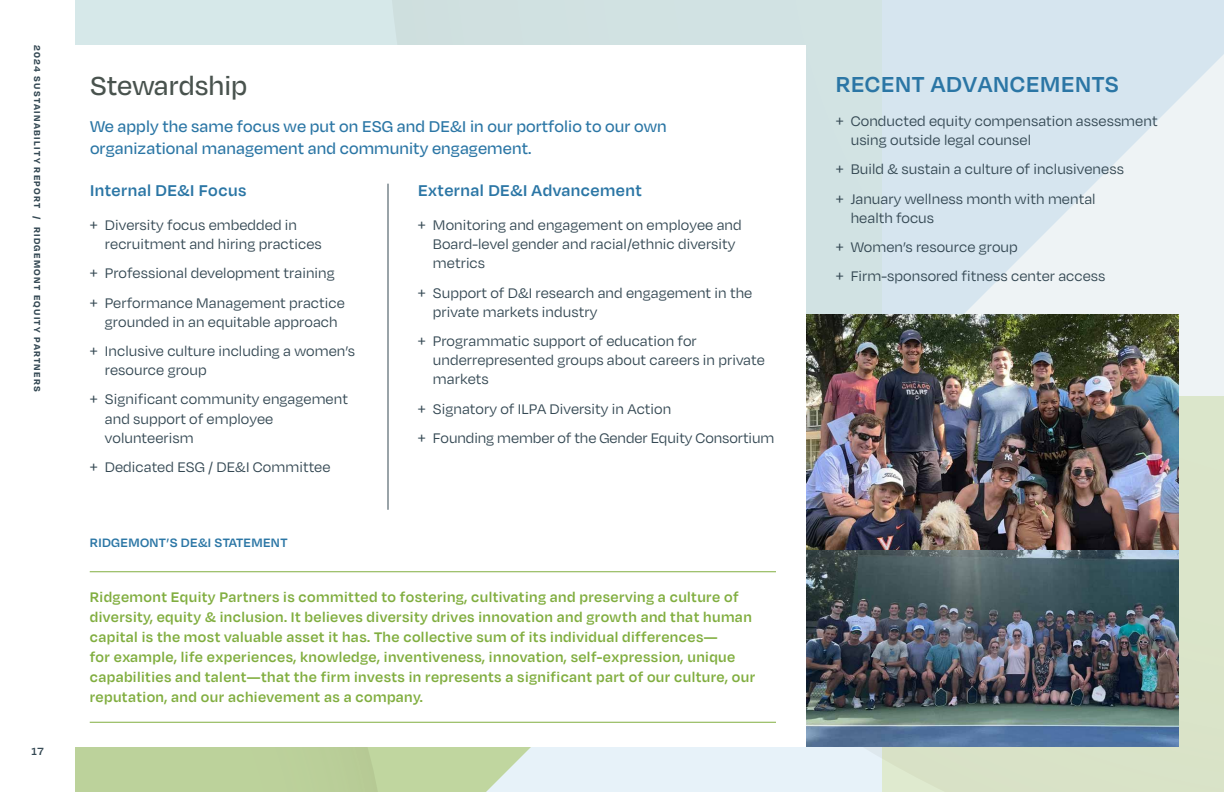
<style>
.page{position:relative;width:1224px;height:792px;background:#fff}
.page>*{position:absolute;margin:0;border:0;box-sizing:border-box;transform-origin:0 0}
.t1{font:500 30px "Degular";color:#49534e}
.t2{font:600 25px "Degular";letter-spacing:.025em;color:#2b76a5}
.t3{font:500 18px/21.6px "Degular";letter-spacing:.005em;color:#2b76a5}
.t4{font:600 18px "Degular";letter-spacing:.025em;color:#2b76a5}
.t5{font:16px/19.2px "Degular";letter-spacing:.005em;color:#344853}
.t6{font:600 16px/20px "Degular";letter-spacing:.025em;color:#81ae40}
.t7{font:600 14px "Degular";letter-spacing:.025em;color:#2b76a5}
.t8{font:600 12px "Degular";color:#344853}
.t9{font:700 10px "Degular";letter-spacing:.13em;color:#344853}
</style>
<div class="page">
<div style="left:75px;top:0;width:807px;height:396px;background:#d6e8e9"></div>
<div style="left:75px;top:747px;width:312px;height:45px;background:#bcd29b"></div>
<svg style="left:387px;top:747px;width:495px;height:45px;background:#ddeae2"></svg>
<div style="left:882px;top:396px;width:342px;height:396px;background:#dae4c8"></div>
<svg style="left:882px;top:0;width:342px;height:396px;background:#dde9f0"></svg>
<div style="left:45px;top:45px;width:761px;height:702px;background:#fff"></div>
<img style="left:806px;top:314px;width:373px;height:433px">
<hr style="left:90px;top:572px;width:686px;height:1px;background:#81ae40">
<hr style="left:90px;top:722px;width:686px;height:1px;background:#81ae40">
<hr style="left:388px;top:184px;width:1px;height:326px;background:#344853">
<p class="t9" style="left:44px;top:45px;width:348px;rotate:90deg">2024 SUSTAINABILITY REPORT / RIDGEMONT EQUITY PARTNERS</p>
<p class="t8" style="left:31px;top:744px;width:14px">17</p>
<h1 class="t1" style="left:90px;top:67px;width:159px">Stewardship</h1>
<p class="t3" style="left:90px;top:115px;width:578px">We apply the same focus we put on ESG and DE&amp;I in our portfolio to our own organizational management and community engagement.</p>
<p class="t4" style="left:90px;top:179px;width:158px">Internal DE&amp;I Focus</p>
<p class="t5" style="left:105px;top:215px;width:218px;text-indent:-15px">+ Diversity focus embedded in recruitment and hiring practices</p>
<p class="t5" style="left:90px;top:258px;width:256px;line-height:29.2px">+ Professional development training + Performance Management practice</p>
<p class="t5" style="left:90px;top:307px;width:267px;line-height:29.2px;text-align:center">grounded in an equitable approach<br>+ Inclusive culture including a women’s</p>
<p class="t5" style="left:90px;top:355px;width:260px;line-height:29.2px;text-indent:15px">resource group<br>+ Significant community engagement</p>
<p class="t5" style="left:105px;top:408px;width:170px">and support of employee volunteerism</p>
<p class="t5" style="left:90px;top:457px;width:242px">+ Dedicated ESG / DE&amp;I Committee</p>
<p class="t7" style="left:90px;top:534px;width:199px">RIDGEMONT’S DE&amp;I STATEMENT</p>
<p class="t4" style="left:418px;top:179px;width:225px">External DE&amp;I Advancement</p>
<p class="t5" style="left:433px;top:215px;width:310px;text-indent:-15px">+ Monitoring and engagement on employee and<br>Board-level gender and racial/ethnic diversity metrics</p>
<p class="t5" style="left:433px;top:282px;width:321px;text-indent:-15px">+ Support of D&amp;I research and engagement in the private markets industry</p>
<p class="t5" style="left:433px;top:331px;width:333px;text-indent:-15px">+ Programmatic support of education for underrepresented groups about careers in private markets</p>
<p class="t5" style="left:418px;top:393px;width:358px;line-height:29.2px">+ Signatory of ILPA Diversity in Action<br>+ Founding member of the Gender Equity Consortium</p>
<p class="t6" style="left:90px;top:586px;width:667px">Ridgemont Equity Partners is committed to fostering, cultivating and preserving a culture of diversity, equity &amp; inclusion. It believes diversity drives innovation and growth and that human capital is the most valuable asset it has. The collective sum of its individual differences—<br>for example, life experiences, knowledge, inventiveness, innovation, self-expression, unique capabilities and talent—that the firm invests in represents a significant part of our culture, our reputation, and our achievement as a company.</p>
<h2 class="t2" style="left:836px;top:68px;width:285px">RECENT ADVANCEMENTS</h2>
<p class="t5" style="left:851px;top:111px;width:308px;text-indent:-15px">+ Conducted equity compensation assessment using outside legal counsel</p>
<p class="t5" style="left:836px;top:154px;width:290px;line-height:29.2px">+ Build &amp; sustain a culture of inclusiveness + January wellness month with mental</p>
<p class="t5" style="left:836px;top:203px;width:271px;line-height:29.2px;text-indent:15px">health focus<br>+ Women’s resource group<br>+ Firm-sponsored fitness center access</p>
</div>
